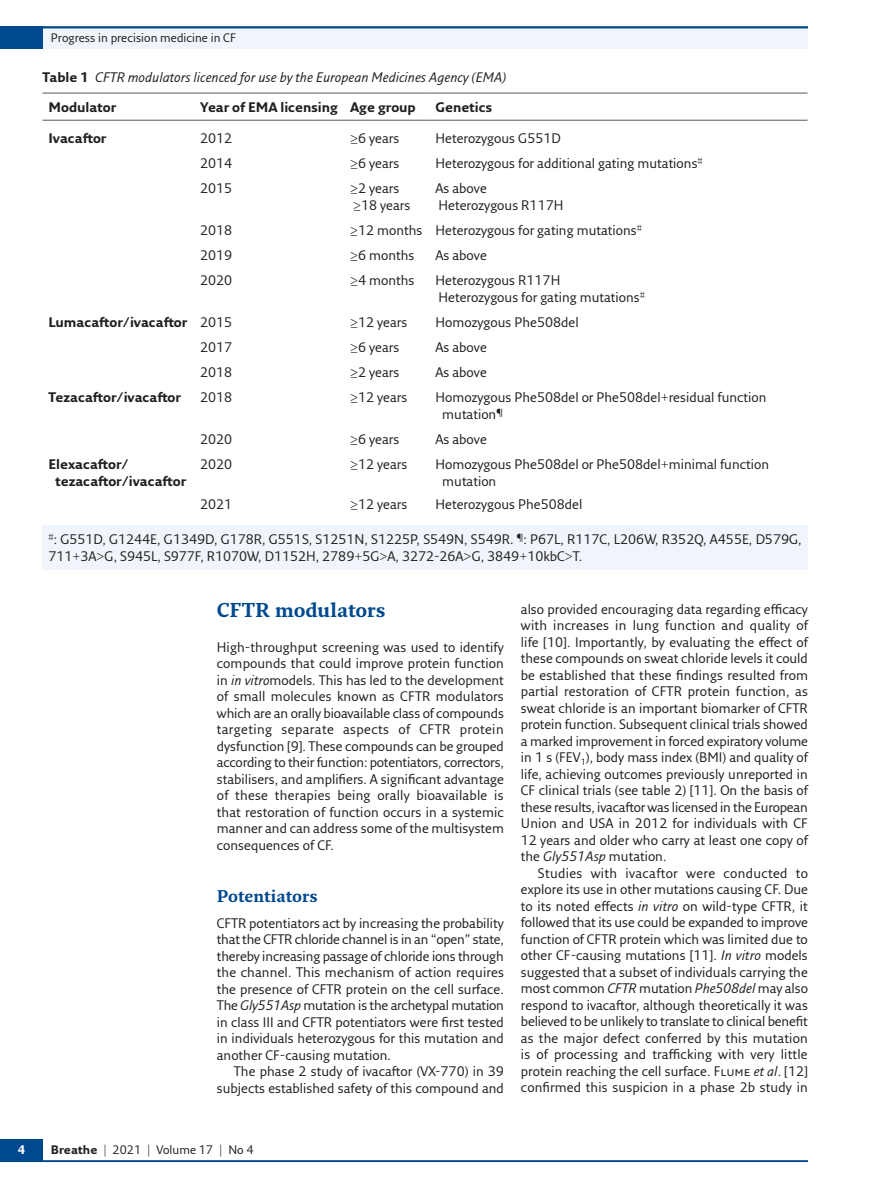
<style>
.page{position:relative;width:893px;height:1191px;background:#fff}
.page>*{position:absolute;margin:0;border:0;box-sizing:border-box;transform-origin:0 0}
.t1{font:700 19.5px "Fresco Std";color:#01498e}
.t2{font:700 16.5px "Fresco Std";letter-spacing:-.005em;color:#01498e}
.t3{font:13.5px/16.5px "Fresco Sans Pro";color:#231f20}
.t4{font:700 13.5px/16.5px "Fresco Sans Pro";color:#231f20}
.t5{font:italic 13.5px/29.2px "Fresco Sans Pro";color:#231f20}
.t6{font:12px "Fresco Sans Pro";color:#231f20}
.t7{font:700 12px "Fresco Sans Pro";color:#fff}
.s1{font-weight:700;font-style:normal}
.s2{font-weight:400}
.s3{font-style:italic}
.s4{font-weight:700}
</style>
<div class="page">
<hr style="left:0;top:1160px;width:808px;height:2px;background:#01498e">
<div style="left:0;top:1138px;width:43px;height:23px;background:#01498e"></div>
<div style="left:0;top:26px;width:808px;height:23px;background:#eff5fb"></div>
<hr style="left:0;top:26px;width:808px;height:2px;background:#01498e">
<div style="left:0;top:26px;width:43px;height:23px;background:#01498e"></div>
<div style="left:43px;top:525px;width:765px;height:44px;background:#eff5fb"></div>
<hr style="left:43px;top:93px;width:151px;height:1px;background:#57585a">
<hr style="left:194px;top:93px;width:150px;height:1px;background:#57585a">
<hr style="left:344px;top:93px;width:86px;height:1px;background:#57585a">
<hr style="left:430px;top:93px;width:378px;height:1px;background:#57585a">
<hr style="left:43px;top:120px;width:151px;height:1px;background:#57585a">
<hr style="left:194px;top:120px;width:150px;height:1px;background:#57585a">
<hr style="left:344px;top:120px;width:86px;height:1px;background:#57585a">
<hr style="left:430px;top:120px;width:378px;height:1px;background:#57585a">
<p class="t6" style="left:51px;top:30px;width:187px">Progress in precision medicine in CF</p>
<p class="t5" style="left:49px;top:63px;width:459px;text-indent:-6px"><span class="s1">Table 1</span> CFTR modulators licenced for use by the European Medicines Agency (EMA)<br><span class="s1">Modulator</span></p>
<p class="t4" style="left:200px;top:98px;width:217px">Year of EMA licensing Age group</p>
<p class="t4" style="left:436px;top:98px;width:58px">Genetics</p>
<p class="t4" style="left:49px;top:130px;width:59px">Ivacaftor</p>
<p class="t3" style="left:200px;top:130px;width:34px">2012</p>
<p class="t3" style="left:350px;top:130px;width:51px">≥6 years</p>
<p class="t3" style="left:435px;top:130px;width:127px">Heterozygous G551D</p>
<p class="t3" style="left:200px;top:155px;width:34px">2014</p>
<p class="t3" style="left:350px;top:155px;width:51px">≥6 years</p>
<p class="t3" style="left:435px;top:155px;width:269px">Heterozygous for additional gating mutations<sup>#</sup></p>
<p class="t3" style="left:200px;top:180px;width:34px">2015</p>
<p class="t3" style="left:350px;top:180px;width:62px">≥2 years ≥18 years</p>
<p class="t3" style="left:436px;top:180px;width:129px">As above<br>Heterozygous R117H</p>
<p class="t3" style="left:200px;top:222px;width:34px">2018</p>
<p class="t3" style="left:350px;top:222px;width:293px">≥12 months Heterozygous for gating mutations<sup>#</sup></p>
<p class="t3" style="left:200px;top:247px;width:34px">2019</p>
<p class="t3" style="left:350px;top:247px;width:66px">≥6 months</p>
<p class="t3" style="left:436px;top:247px;width:53px">As above</p>
<p class="t3" style="left:200px;top:272px;width:34px">2020</p>
<p class="t3" style="left:350px;top:272px;width:66px">≥4 months</p>
<p class="t3" style="left:436px;top:272px;width:211px">Heterozygous R117H<br>Heterozygous for gating mutations<sup>#</sup></p>
<p class="t4" style="left:49px;top:313px;width:185px">Lumacaftor/ivacaftor <span class="s2">2015</span></p>
<p class="t3" style="left:350px;top:313px;width:59px">≥12 years</p>
<p class="t3" style="left:436px;top:313px;width:145px">Homozygous Phe508del</p>
<p class="t3" style="left:200px;top:339px;width:34px">2017</p>
<p class="t3" style="left:350px;top:339px;width:51px">≥6 years</p>
<p class="t3" style="left:436px;top:339px;width:53px">As above</p>
<p class="t3" style="left:200px;top:364px;width:34px">2018</p>
<p class="t3" style="left:350px;top:364px;width:51px">≥2 years</p>
<p class="t3" style="left:436px;top:364px;width:53px">As above</p>
<p class="t4" style="left:49px;top:389px;width:134px">Tezacaftor/ivacaftor</p>
<p class="t3" style="left:200px;top:389px;width:34px">2018</p>
<p class="t3" style="left:350px;top:389px;width:59px">≥12 years</p>
<p class="t3" style="left:442px;top:389px;width:326px;text-indent:-7px">Homozygous Phe508del or Phe508del+residual function mutation<sup>¶</sup></p>
<p class="t3" style="left:200px;top:430px;width:34px">2020</p>
<p class="t3" style="left:350px;top:430px;width:51px">≥6 years</p>
<p class="t3" style="left:436px;top:430px;width:53px">As above</p>
<p class="t4" style="left:55px;top:456px;width:132px;text-indent:-7px">Elexacaftor/ tezacaftor/ivacaftor</p>
<p class="t3" style="left:200px;top:456px;width:34px">2020</p>
<p class="t3" style="left:350px;top:456px;width:59px">≥12 years</p>
<p class="t3" style="left:442px;top:456px;width:328px;text-indent:-7px">Homozygous Phe508del or Phe508del+minimal function mutation</p>
<p class="t3" style="left:200px;top:496px;width:34px">2021</p>
<p class="t3" style="left:350px;top:496px;width:59px">≥12 years</p>
<p class="t3" style="left:435px;top:496px;width:148px">Heterozygous Phe508del</p>
<p class="t3" style="left:49px;top:531px;width:755px"><sup>#</sup>: G551D, G1244E, G1349D, G178R, G551S, S1251N, S1225P, S549N, S549R. <sup>¶</sup>: P67L, R117C, L206W, R352Q, A455E, D579G,<br>711+3A&gt;G, S945L, S977F, R1070W, D1152H, 2789+5G&gt;A, 3272-26A&gt;G, 3849+10kbC&gt;T.</p>
<h1 class="t1" style="left:217px;top:598px;width:170px">CFTR modulators</h1>
<p class="t3" style="left:217px;top:638px;width:289px;text-align:justify">High-throughput screening was used to identify compounds that could improve protein function in <span class="s3">in vitro</span>models. This has led to the development of small molecules known as CFTR modulators which are an orally bioavailable class of compounds targeting separate aspects of CFTR protein dysfunction [9]. These compounds can be grouped according to their function: potentiators, correctors, stabilisers, and amplifiers. A significant advantage of these therapies being orally bioavailable is that restoration of function occurs in a systemic manner and can address some of the multisystem consequences of CF.</p>
<p class="t2" style="left:217px;top:886px;width:102px">Potentiators</p>
<p class="t3" style="left:217px;top:914px;width:289px;text-align:justify">CFTR potentiators act by increasing the probability that the CFTR chloride channel is in an “open” state, thereby increasing passage of chloride ions through the channel. This mechanism of action requires the presence of CFTR protein on the cell surface.<br>The <span class="s3">Gly551Asp</span> mutation is the archetypal mutation in class III and CFTR potentiators were first tested in individuals heterozygous for this mutation and another CF-causing mutation.</p>
<p class="t3" style="left:217px;top:1063px;width:289px;text-align:right">The phase 2 study of ivacaftor (VX-770) in 39 subjects established safety of this compound and</p>
<p class="t3" style="left:521px;top:600px;width:289px;text-align:justify">also provided encouraging data regarding efficacy with increases in lung function and quality of life [10]. Importantly, by evaluating the effect of these compounds on sweat chloride levels it could be established that these findings resulted from partial restoration of CFTR protein function, as sweat chloride is an important biomarker of CFTR protein function. Subsequent clinical trials showed a marked improvement in forced expiratory volume in 1 s (FEV<sub>1</sub>), body mass index (BMI) and quality of life, achieving outcomes previously unreported in CF clinical trials (see table 2) [11]. On the basis of these results, ivacaftor was licensed in the European Union and USA in 2012 for individuals with CF 12 years and older who carry at least one copy of the <span class="s3">Gly551Asp</span> mutation.</p>
<p class="t3" style="left:521px;top:864px;width:289px;text-align:justify;text-indent:17px">Studies with ivacaftor were conducted to explore its use in other mutations causing CF. Due to its noted effects <span class="s3">in vitro</span> on wild-type CFTR, it followed that its use could be expanded to improve function of CFTR protein which was limited due to other CF-causing mutations [11]. <span class="s3">In vitro</span> models suggested that a subset of individuals carrying the most common <span class="s3">CFTR</span> mutation <span class="s3">Phe508del</span> may also respond to ivacaftor, although theoretically it was believed to be unlikely to translate to clinical benefit as the major defect conferred by this mutation is of processing and trafficking with very little protein reaching the cell surface. Flume <span class="s3">et al</span>. [12] confirmed this suspicion in a phase 2b study in</p>
<p class="t7" style="left:18px;top:1142px;width:9px">4</p>
<p class="t6" style="left:51px;top:1142px;width:204px"><span class="s4">Breathe</span> | 2021 | Volume 17 | No 4</p>
</div>
